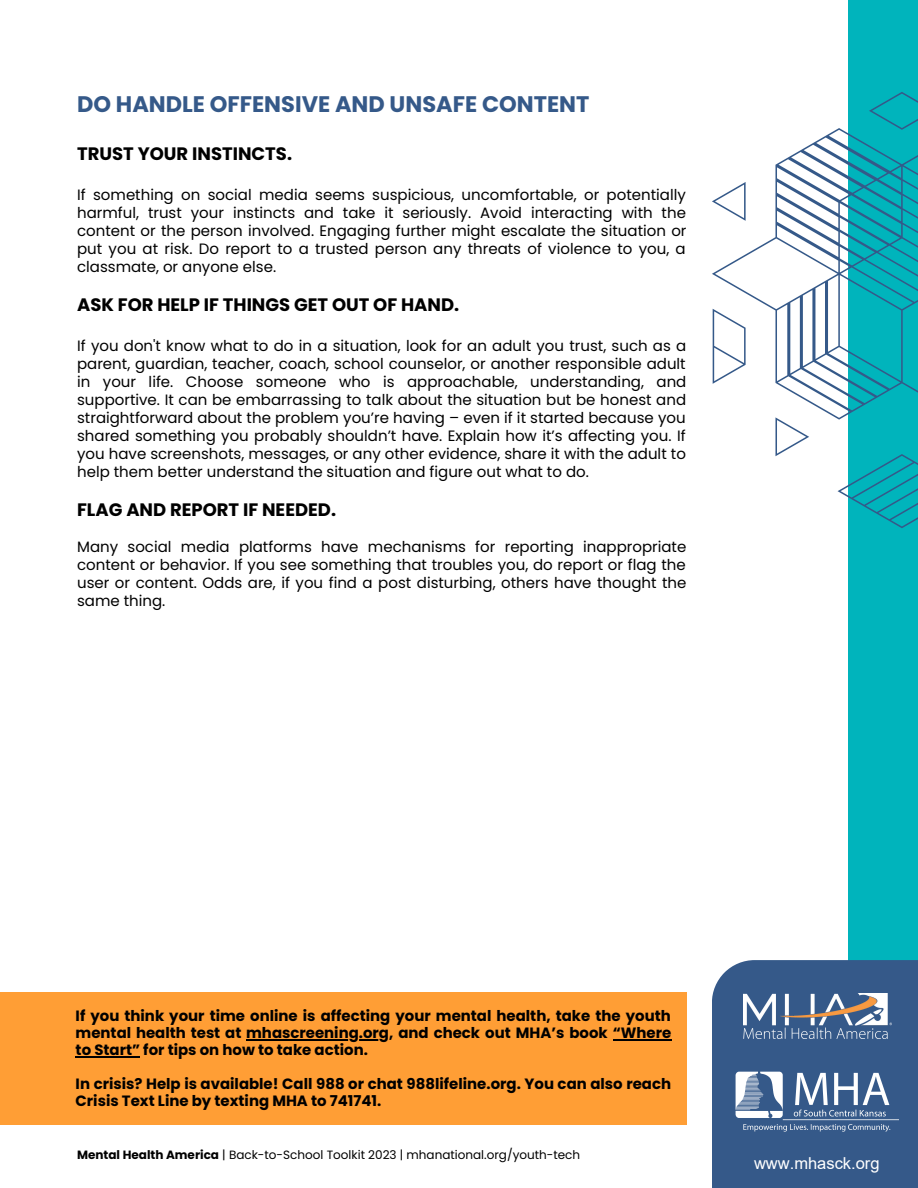
<style>
.page{position:relative;width:918px;height:1188px;background:#fff}
.page>*{position:absolute;margin:0;border:0;box-sizing:border-box;transform-origin:0 0}
.t1{font:700 22.5px "Poppins";color:#355989}
.t2{font:700 18px "Poppins";color:#000}
.t3{font:16.5px "Arial";color:#fff}
.t4{font:15px/18px "Poppins";color:#000;text-align:justify}
.t5{font:700 14.85px/16.8px "Poppins";color:#000;text-align:justify}
.t6{font:12px "Poppins";color:#000}
.s1{font-weight:700}
</style>
<div class="page">
<div style="left:848px;top:0;width:70px;height:1188px;background:#00b4bc"></div>
<div style="left:0;top:992px;width:686px;height:83px;background:#ff9e35"></div>
<div style="left:0;top:1042px;width:686px;height:83px;background:#ff9e35"></div>
<hr style="left:246px;top:1039px;width:143px;height:1px;background:#000">
<hr style="left:613px;top:1039px;width:58px;height:1px;background:#000">
<hr style="left:76px;top:1056px;width:64px;height:1px;background:#000">
<svg style="left:712px;top:92px;width:206px;height:436px"></svg>
<div style="left:712px;top:960px;width:206px;height:228px;background:#355989"></div>
<img style="left:743px;top:994px;width:149px;height:45px">
<img style="left:735px;top:1071px;width:164px;height:60px">
<h3 class="t1" style="left:77px;top:88px;width:514px">DO HANDLE OFFENSIVE AND UNSAFE CONTENT</h3>
<p class="t2" style="left:77px;top:142px;width:216px">TRUST YOUR INSTINCTS.</p>
<p class="t4" style="left:77px;top:186px;width:611px">If something on social media seems suspicious, uncomfortable, or potentially harmful, trust your instincts and take it seriously. Avoid interacting with the content or the person involved. Engaging further might escalate the situation or put you at risk. Do report to a trusted person any threats of violence to you, a classmate, or anyone else.</p>
<p class="t2" style="left:77px;top:292px;width:384px">ASK FOR HELP IF THINGS GET OUT OF HAND.</p>
<p class="t4" style="left:77px;top:336px;width:611px">If you don't know what to do in a situation, look for an adult you trust, such as a parent, guardian, teacher, coach, school counselor, or another responsible adult in your life. Choose someone who is approachable, understanding, and supportive. It can be embarrassing to talk about the situation but be honest and straightforward about the problem you’re having – even if it started because you shared something you probably shouldn’t have. Explain how it’s affecting you. If you have screenshots, messages, or any other evidence, share it with the adult to help them better understand the situation and figure out what to do.</p>
<p class="t2" style="left:77px;top:497px;width:260px">FLAG AND REPORT IF NEEDED.</p>
<p class="t4" style="left:77px;top:538px;width:611px">Many social media platforms have mechanisms for reporting inappropriate content or behavior. If you see something that troubles you, do report or flag the user or content. Odds are, if you find a post disturbing, others have thought the same thing.</p>
<p class="t5" style="left:76px;top:1008px;width:597px">If you think your time online is affecting your mental health, take the youth mental health test at mhascreening.org, and check out MHA’s book “Where to Start” for tips on how to take action.</p>
<p class="t5" style="left:76px;top:1075px;width:597px">In crisis? Help is available! Call 988 or chat 988lifeline.org. You can also reach<br>Crisis Text Line by texting MHA to 741741.</p>
<p class="t6" style="left:77px;top:1147px;width:505px"><span class="s1">Mental Health America</span> | Back-to-School Toolkit 2023 | mhanational.org/youth-tech</p>
<p class="t3" style="left:754px;top:1151px;width:127px">www.mhasck.org</p>
</div>
